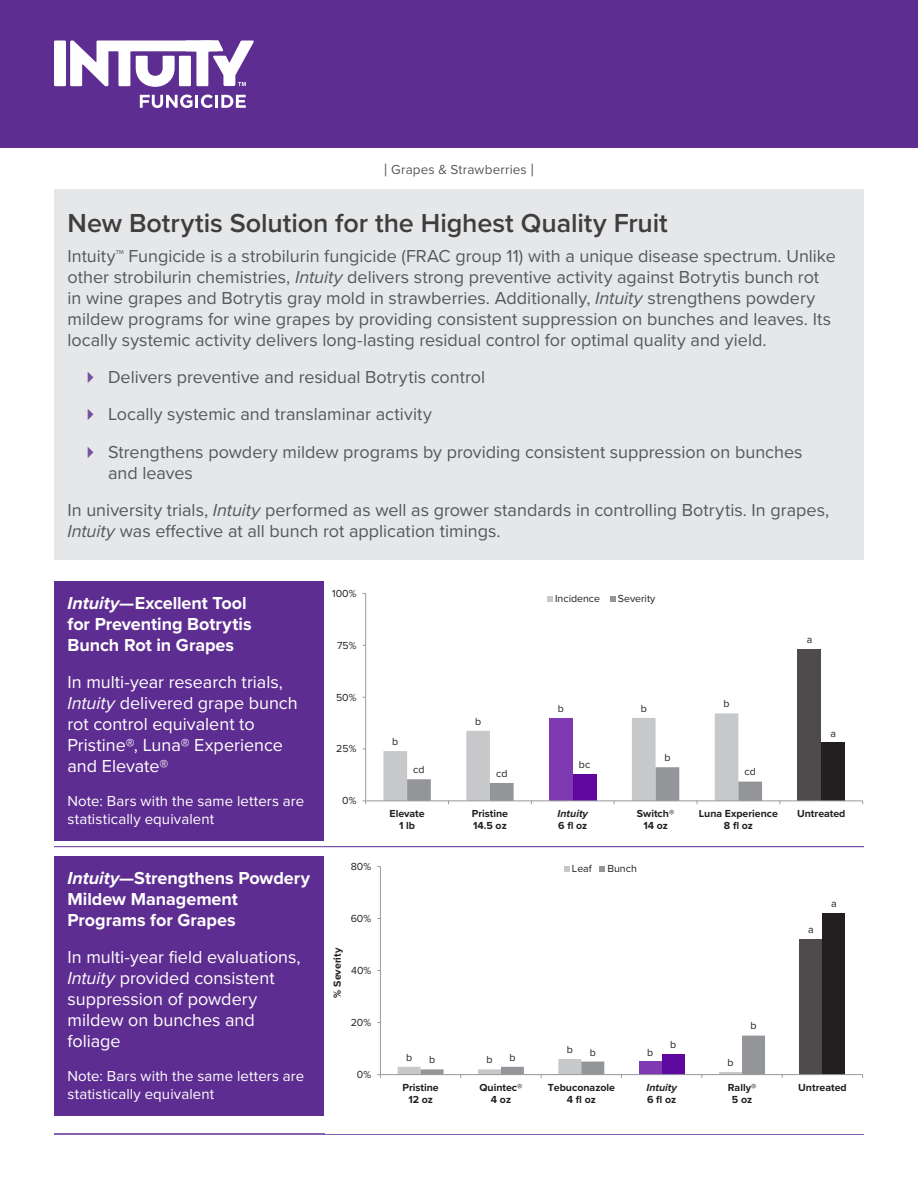
<style>
.page{position:relative;width:918px;height:1188px;background:#fff}
.page>*{position:absolute;margin:0;border:0;box-sizing:border-box;transform-origin:0 0}
.Heading_1{font:600 27px "Proxima Nova";letter-spacing:-.005em;color:#3e3e3f}
.body{font:18px/21px "Proxima Nova";color:#57585a}
.body-2{font:18px/21px "Proxima Nova";color:#fff}
.body-3{font:700 18px/21px "Proxima Nova";color:#fff}
.body_no_space{font:15px/18px "Proxima Nova";letter-spacing:.01em;color:#fff}
.crop{font:13.5px "Proxima Nova";letter-spacing:.01em;color:#57585a}
.t1{font:700 10.65px/12px "Proxima Nova";color:#231f20;text-align:center}
.t2{font:10.65px "Proxima Nova";color:#231f20}
.t3{font:italic 700 10.65px/12px "Proxima Nova";color:#231f20}
.t4{font:10.5px "Proxima Nova";color:#231f20}
.s1{font-size:18px}
.s2{font-style:italic}
.s3{font-style:normal}
</style>
<div class="page">
<div style="left:0;top:0;width:918px;height:148px;background:#5e2d91"></div>
<hr style="left:54px;top:1133px;width:810px;height:2px;background:#5e2d91">
<svg style="left:140px;top:95px;width:106px;height:13px"></svg>
<div style="left:54px;top:41px;width:12px;height:45px;background:#fff"></div>
<svg style="left:70px;top:41px;width:184px;height:46px"></svg>
<div style="left:54px;top:189px;width:810px;height:370px;background:#e6e7e9"></div>
<div style="left:54px;top:581px;width:269px;height:259px;background:#5e2d91"></div>
<div style="left:798px;top:649px;width:23px;height:152px;background:#4f4b4c"></div>
<div style="left:821px;top:743px;width:24px;height:58px;background:#231f20"></div>
<hr style="left:365px;top:593px;width:1px;height:208px;background:#989a9d">
<hr style="left:366px;top:801px;width:497px;height:1px;background:#989a9d">
<svg style="left:383px;top:713px;width:379px;height:91px"></svg>
<svg style="left:547px;top:596px;width:6px;height:5px"></svg>
<svg style="left:610px;top:596px;width:5px;height:5px"></svg>
<div style="left:54px;top:856px;width:270px;height:259px;background:#5e2d91"></div>
<hr style="left:54px;top:846px;width:810px;height:1px;background:#5e2d91">
<div style="left:799px;top:939px;width:23px;height:136px;background:#4f4b4c"></div>
<div style="left:822px;top:913px;width:23px;height:162px;background:#231f20"></div>
<hr style="left:380px;top:866px;width:1px;height:209px;background:#989a9d">
<hr style="left:380px;top:1074px;width:483px;height:1px;background:#989a9d">
<svg style="left:398px;top:1036px;width:367px;height:42px"></svg>
<svg style="left:564px;top:866px;width:5px;height:5px"></svg>
<svg style="left:600px;top:866px;width:5px;height:5px"></svg>
<p class="crop" style="left:384px;top:162px;width:152px"><span class="s1">|</span> Grapes &amp; Strawberries <span class="s1">|</span></p>
<p class="Heading_1" style="left:68px;top:207px;width:602px">New Botrytis Solution for the Highest Quality Fruit</p>
<p class="body" style="left:68px;top:246px;width:770px">Intuity™ Fungicide is a strobilurin fungicide (FRAC group 11) with a unique disease spectrum. Unlike other strobilurin chemistries, <span class="s2">Intuity</span> delivers strong preventive activity against Botrytis bunch rot in wine grapes and Botrytis gray mold in strawberries. Additionally, <span class="s2">Intuity</span> strengthens powdery mildew programs for wine grapes by providing consistent suppression on bunches and leaves. Its locally systemic activity delivers long-lasting residual control for optimal quality and yield.</p>
<p class="body" style="left:108px;top:367px;width:379px">Delivers preventive and residual Botrytis control</p>
<p class="body" style="left:108px;top:404px;width:325px">Locally systemic and translaminar activity</p>
<p class="body" style="left:108px;top:441px;width:696px">Strengthens powdery mildew programs by providing consistent suppression on bunches and leaves</p>
<p class="body" style="left:68px;top:500px;width:763px">In university trials, <span class="s2">Intuity</span> performed as well as grower standards in controlling Botrytis. In grapes,<br><span class="s2">Intuity</span> was effective at all bunch rot application timings.</p>
<p class="body-3" style="left:68px;top:593px;width:186px"><span class="s2">Intuity</span>—Excellent Tool for Preventing Botrytis<br>Bunch Rot in Grapes</p>
<p class="body-2" style="left:68px;top:672px;width:232px">In multi-year research trials,<br><span class="s2">Intuity</span> delivered grape bunch rot control equivalent to<br>Pristine®, Luna® Experience and Elevate®</p>
<p class="body_no_space" style="left:68px;top:792px;width:238px">Note: Bars with the same letters are statistically equivalent</p>
<p class="body-3" style="left:68px;top:868px;width:244px"><span class="s2">Intuity</span>—Strengthens Powdery<br>Mildew Management<br>Programs for Grapes</p>
<p class="body-2" style="left:68px;top:947px;width:235px">In multi-year field evaluations,<br><span class="s2">Intuity</span> provided consistent suppression of powdery mildew on bunches and foliage</p>
<p class="body_no_space" style="left:68px;top:1068px;width:238px">Note: Bars with the same letters are statistically equivalent</p>
<p class="t2" style="left:332px;top:587px;width:26px">100%</p>
<p class="t4" style="left:337px;top:639px;width:21px">75%</p>
<p class="t2" style="left:336px;top:691px;width:22px">50%</p>
<p class="t4" style="left:336px;top:743px;width:22px">25%</p>
<p class="t2" style="left:342px;top:794px;width:16px">0%</p>
<p class="t2" style="left:351px;top:860px;width:22px">80%</p>
<p class="t2" style="left:351px;top:912px;width:22px">60%</p>
<p class="t1" style="left:332px;top:998px;width:51px;rotate:-90deg">% Severity</p>
<p class="t2" style="left:351px;top:964px;width:22px">40%</p>
<p class="t2" style="left:351px;top:1016px;width:22px">20%</p>
<p class="t2" style="left:357px;top:1068px;width:16px">0%</p>
<p class="t2" style="left:392px;top:735px;width:8px">b</p>
<p class="t2" style="left:413px;top:763px;width:13px">cd</p>
<p class="t2" style="left:475px;top:715px;width:8px">b</p>
<p class="t2" style="left:496px;top:767px;width:13px">cd</p>
<p class="t2" style="left:555px;top:592px;width:46px">Incidence</p>
<p class="t2" style="left:618px;top:592px;width:39px">Severity</p>
<p class="t2" style="left:558px;top:702px;width:8px">b</p>
<p class="t2" style="left:641px;top:702px;width:8px">b</p>
<p class="t4" style="left:579px;top:758px;width:13px">bc</p>
<p class="t2" style="left:664px;top:751px;width:8px">b</p>
<p class="t2" style="left:724px;top:697px;width:8px">b</p>
<p class="t2" style="left:745px;top:766px;width:13px">cd</p>
<p class="t2" style="left:807px;top:633px;width:7px">a</p>
<p class="t2" style="left:830px;top:727px;width:7px">a</p>
<p class="t1" style="left:390px;top:808px;width:37px">Elevate<br>1 lb</p>
<p class="t1" style="left:472px;top:808px;width:38px;text-align:left">Pristine<br>14.5 oz</p>
<p class="t3" style="left:558px;top:808px;width:32px">Intuity<br><span class="s3">6 fl oz</span></p>
<p class="t1" style="left:637px;top:808px;width:39px">Switch®<br>14 oz</p>
<p class="t1" style="left:699px;top:808px;width:81px">Luna Experience<br>8 fl oz</p>
<p class="t1" style="left:797px;top:808px;width:50px">Untreated</p>
<p class="t2" style="left:406px;top:1051px;width:8px">b</p>
<p class="t2" style="left:486px;top:1053px;width:8px">b</p>
<p class="t2" style="left:429px;top:1053px;width:8px">b</p>
<p class="t2" style="left:509px;top:1051px;width:8px">b</p>
<p class="t2" style="left:572px;top:862px;width:21px">Leaf</p>
<p class="t2" style="left:607px;top:862px;width:31px">Bunch</p>
<p class="t2" style="left:567px;top:1043px;width:8px">b</p>
<p class="t2" style="left:647px;top:1046px;width:8px">b</p>
<p class="t2" style="left:590px;top:1046px;width:8px">b</p>
<p class="t2" style="left:670px;top:1038px;width:8px">b</p>
<p class="t2" style="left:728px;top:1056px;width:8px">b</p>
<p class="t2" style="left:751px;top:1020px;width:8px">b</p>
<p class="t2" style="left:808px;top:923px;width:7px">a</p>
<p class="t2" style="left:831px;top:897px;width:7px">a</p>
<p class="t1" style="left:402px;top:1082px;width:38px">Pristine<br>12 oz</p>
<p class="t1" style="left:480px;top:1082px;width:45px">Quintec®<br>4 oz</p>
<p class="t1" style="left:548px;top:1082px;width:69px">Tebuconazole<br>4floz</p>
<p class="t3" style="left:647px;top:1082px;width:32px">Intuity<br><span class="s3">6 fl oz</span></p>
<p class="t1" style="left:728px;top:1082px;width:30px">Rally®<br>5 oz</p>
<p class="t1" style="left:798px;top:1082px;width:50px">Untreated</p>
</div>
